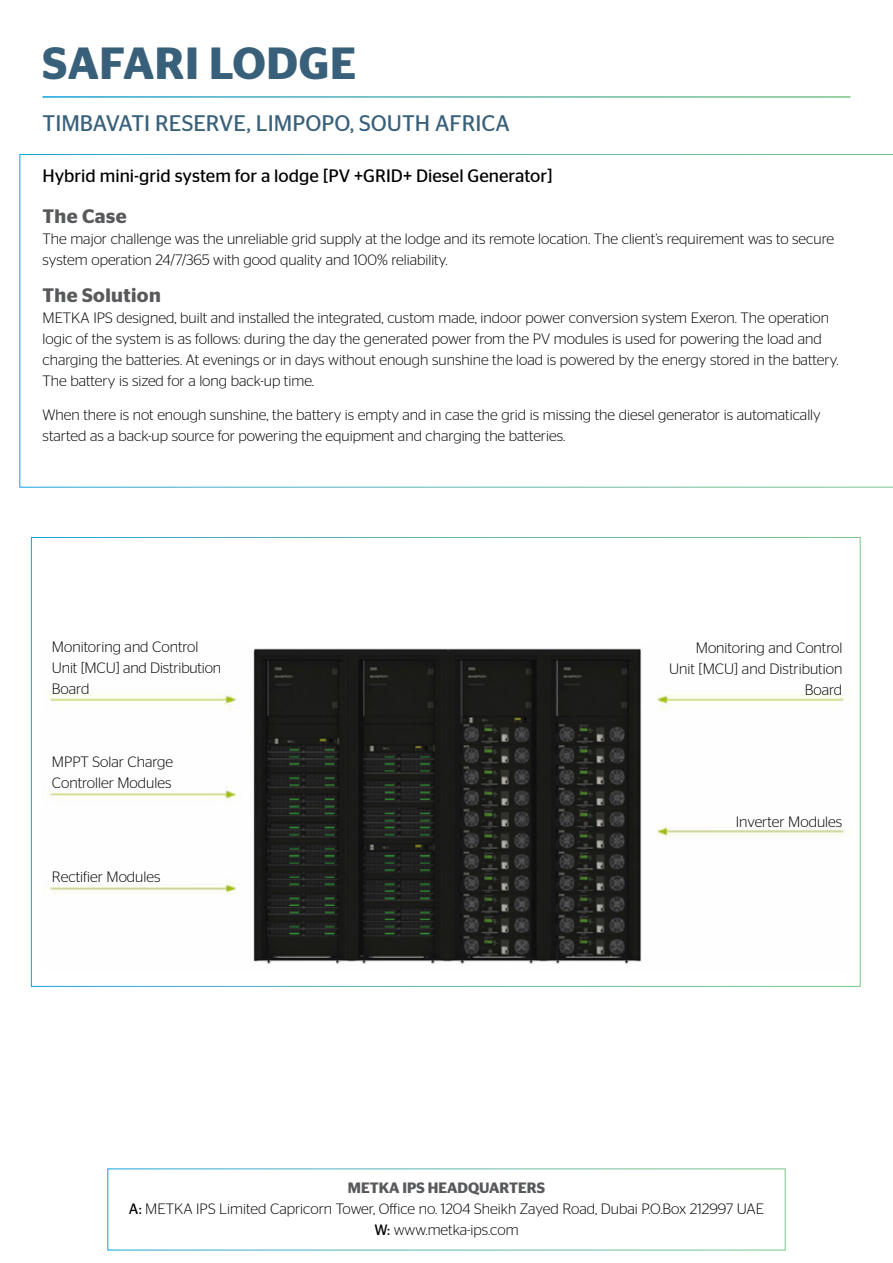
<style>
.page{position:relative;width:893px;height:1263px;background:#fff}
.page>*{position:absolute;margin:0;border:0;box-sizing:border-box;transform-origin:0 0}
.t1{font:600 45px "Stag Sans LG";letter-spacing:.015em;color:#39607a}
.t2{font:22.5px "Stag Sans LG";color:#39607a}
.t3{font:600 19.5px "Stag Sans LG";letter-spacing:.02em;color:#58595b}
.t4{font:18px "Stag Sans LG";color:#000}
.t5{font:300 15px/21px "Stag Sans LG";color:#000}
.s1{font-weight:600;color:#58595b}
.s2{font-weight:400}
</style>
<div class="page">
<img style="left:43px;top:648px;width:807px;height:316px">
<div style="left:108px;top:1169px;width:677px;height:81px;border:1px solid #fff"></div>
<svg style="left:20px;top:154px;width:873px;height:333px"></svg>
<h1 class="t1" style="left:43px;top:30px;width:315px">SAFARI LODGE</h1>
<h2 class="t2" style="left:43px;top:107px;width:469px">TIMBAVATI RESERVE, LIMPOPO, SOUTH AFRICA</h2>
<p class="t4" style="left:43px;top:163px;width:512px">Hybrid mini-grid system for a lodge [PV +GRID+ Diesel Generator]</p>
<h3 class="t3" style="left:43px;top:202px;width:86px">The Case</h3>
<p class="t5" style="left:43px;top:227px;width:793px">The major challenge was the unreliable grid supply at the lodge and its remote location. The client’s requirement was to secure system operation 24/7/365 with good quality and 100% reliability.</p>
<h3 class="t3" style="left:43px;top:281px;width:120px">The Solution</h3>
<p class="t5" style="left:43px;top:306px;width:797px">METKA IPS designed, built and installed the integrated, custom made, indoor power conversion system Exeron. The operation logic of the system is as follows: during the day the generated power from the PV modules is used for powering the load and charging the batteries. At evenings or in days without enough sunshine the load is powered by the energy stored in the battery.<br>The battery is sized for a long back-up time.</p>
<p class="t5" style="left:43px;top:403px;width:780px">When there is not enough sunshine, the battery is empty and in case the grid is missing the diesel generator is automatically started as a back-up source for powering the equipment and charging the batteries.</p>
<p class="t5" style="left:52px;top:635px;width:171px">Monitoring and Control<br>Unit [MCU] and Distribution<br>Board</p>
<p class="t5" style="left:52px;top:750px;width:123px">MPPT Solar Charge<br>Controller Modules</p>
<p class="t5" style="left:52px;top:865px;width:110px">Rectifier Modules</p>
<p class="t5" style="left:669px;top:636px;width:175px;text-align:right">Monitoring and Control<br>Unit [MCU] and Distribution<br>Board</p>
<p class="t5" style="left:736px;top:810px;width:108px">Inverter Modules</p>
<p class="t5" style="left:129px;top:1176px;width:636px;text-align:center"><span class="s1">METKA IPS HEADQUARTERS<br></span><span class="s2">A:</span> METKA IPS Limited Capricorn Tower, Office no. 1204 Sheikh Zayed Road, Dubai P.O.Box 212997 UAE<br><span class="s2">W:</span> www.metka-ips.com</p>
</div>
